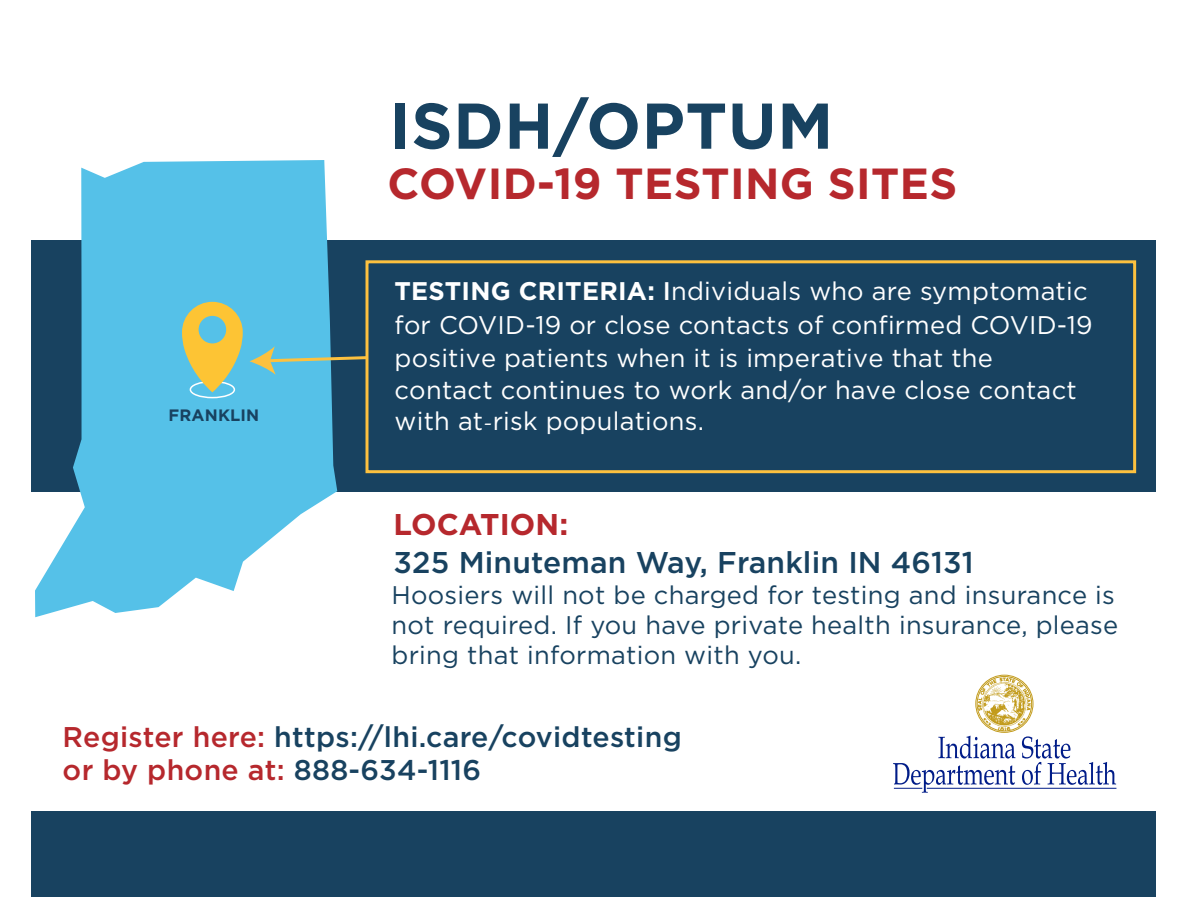
<style>
.page{position:relative;width:1188px;height:918px;background:#fff}
.page>*{position:absolute;margin:0;border:0;box-sizing:border-box;transform-origin:0 0}
.t1{font:700 64.5px "Gotham";letter-spacing:.01em;color:#184260}
.t2{font:700 43.5px "Gotham";letter-spacing:.01em;color:#b6282d}
.t3{font:500 30px "Gotham";letter-spacing:.005em;color:#184260}
.t4{font:700 30px "Gotham";letter-spacing:.005em;color:#b6282d}
.t5{font:500 28.5px/33px "Gotham";letter-spacing:.01em;color:#184260}
.t6{font:25.5px/33px "Gotham";letter-spacing:.01em;color:#fff}
.t7{font:25.5px/30px "Gotham";letter-spacing:.01em;color:#184260}
.t8{font:700 16.5px "Gotham";letter-spacing:.01em;color:#184260}
.s1{font-weight:700}
.s2{font-weight:500}
.s3{font-family:"Minion Pro"}
.s4{color:#b6282d}
</style>
<div class="page">
<div style="left:32px;top:241px;width:1124px;height:251px;background:#184260"></div>
<div style="left:32px;top:812px;width:1124px;height:85px;background:#184260"></div>
<svg style="left:365px;top:260px;width:772px;height:214px"></svg>
<svg style="left:35px;top:160px;width:302px;height:457px;fill:#55c1e8"></svg>
<div style="left:190px;top:381px;width:45px;height:17px;border:2px solid #fff;border-radius:50%"></div>
<svg style="left:182px;top:302px;width:61px;height:90px;background:#bbc37b"></svg>
<svg style="left:250px;top:346px;width:120px;height:29px"></svg>
<svg style="left:1022px;top:736px;width:94px;height:49px"></svg>
<img style="left:977px;top:677px;width:55px;height:54px;border-radius:27px">
<div style="left:977px;top:676px;width:55px;height:55px;border:1px solid #c29b1b;border-radius:50%"></div>
<div style="left:976px;top:675px;width:57px;height:58px;border:1px solid #c29b1b;border-radius:50%"></div>
<hr style="left:927px;top:788px;width:189px;height:1px;background:#001c88">
<svg style="left:893px;top:736px;width:122px;height:57px"></svg>
<p class="t8" style="left:169px;top:405px;width:92px">FRANKLIN</p>
<h1 class="t1" style="left:389px;top:89px;width:446px">ISDH/OPTUM</h1>
<h2 class="t2" style="left:387px;top:158px;width:571px">COVID-19 TESTING SITES</h2>
<p class="t6" style="left:394px;top:274px;width:700px"><span class="s1">TESTING CRITERIA:</span> <span class="s2">I</span>ndividuals who are symptomatic for COVID-19 or close contacts of confirmed COVID-19 positive patients when it is imperative that the contact continues to work and/or have close contact</p>
<p class="t6" style="left:394px;top:404px;width:311px">with at<span class="s3">-</span>risk populations.</p>
<p class="t4" style="left:394px;top:507px;width:176px">LOCATION:</p>
<p class="t3" style="left:394px;top:545px;width:582px">325 Minuteman Way, Franklin IN 46131</p>
<p class="t7" style="left:392px;top:579px;width:728px">Hoosiers will not be charged for testing and insurance is not required. If you have private health insurance, please bring that information with you.</p>
<p class="t5" style="left:63px;top:719px;width:621px"><span class="s4">Register here:</span> https://lhi.care/covidtesting <span class="s4">or by phone at:</span> 888-634-1116</p>
</div>
